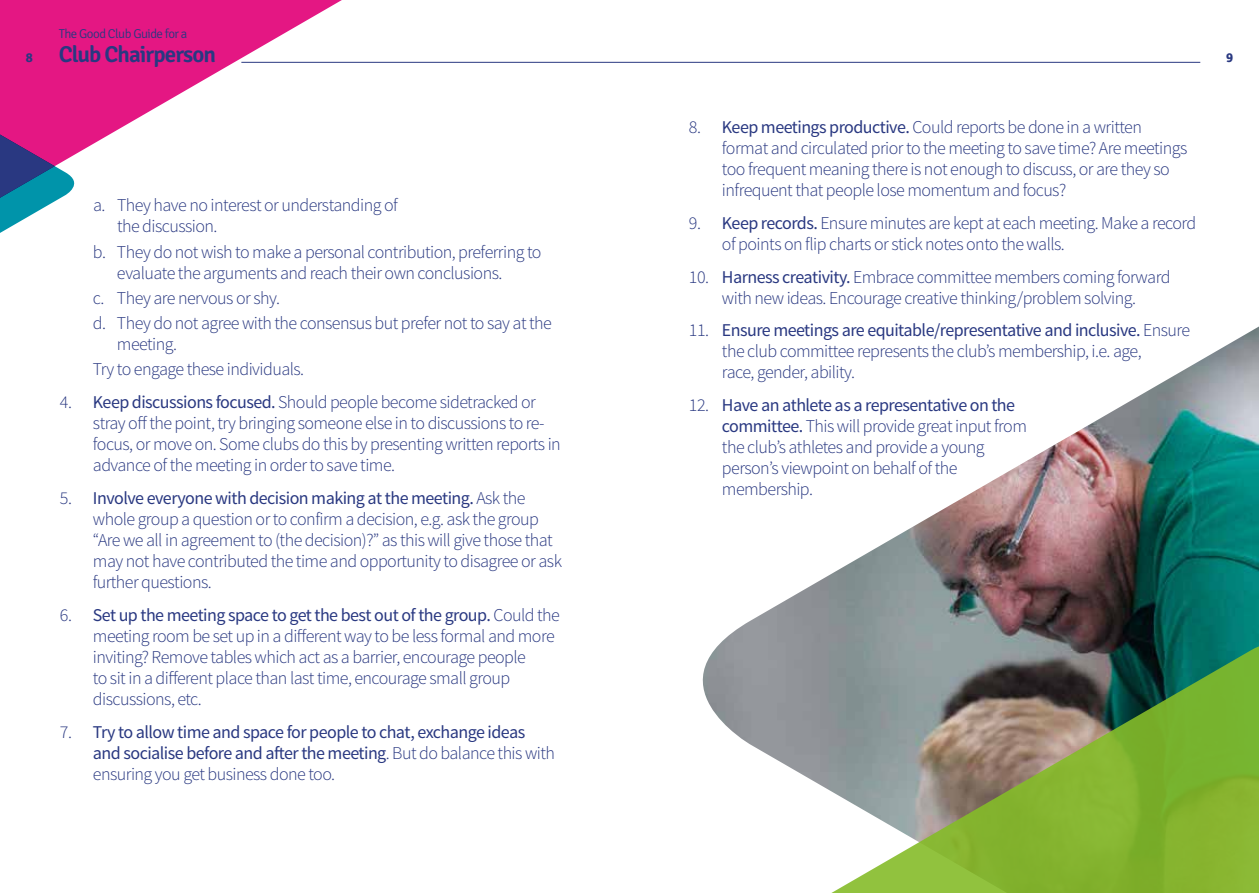
<style>
.page{position:relative;width:1259px;height:893px;background:#fff}
.page>*{position:absolute;margin:0;border:0;box-sizing:border-box;transform-origin:0 0}
.t1{font:600 22.95px "Signika";letter-spacing:-.04em;color:#293881}
.t2{font:300 18px/21px "Source Sans Pro";letter-spacing:-.03em;color:#293881}
.t3{font:18px/21px "Source Sans Pro";letter-spacing:-.03em;color:#293881}
.t4{font:700 13.2px "Signika";color:#293881}
.t5{font:300 12.9px "Signika";letter-spacing:-.04em;color:#293881}
.s1{font-weight:400}
.s2{font-weight:300}
</style>
<div class="page">
<svg style="left:0;top:0;width:528px;height:154px"></svg>
<img style="left:702px;top:326px;width:557px;height:447px">
<svg style="left:799px;top:641px;width:460px;height:252px;background:#85a062"></svg>
<svg style="left:0;top:72px;width:76px;height:161px"></svg>
<hr style="left:241px;top:62px;width:959px;height:1px;background:#293881">
<p class="t5" style="left:59px;top:26px;width:130px">The Good Club Guide for a</p>
<p class="t1" style="left:59px;top:41px;width:159px">Club Chairperson</p>
<p class="t4" style="left:26px;top:50px;width:9px">8</p>
<p class="t4" style="left:1226px;top:50px;width:9px">9</p>
<p class="t2" style="left:117px;top:195px;width:282px;text-indent:-24px">a. They have no interest or understanding of the discussion.</p>
<p class="t2" style="left:117px;top:241px;width:426px;text-indent:-24px">b. They do not wish to make a personal contribution, preferring to evaluate the arguments and reach their own conclusions.</p>
<p class="t2" style="left:93px;top:285px;width:460px;line-height:25.2px">c. They are nervous or shy.<br>d. They do not agree with the consensus but prefer not to say at the</p>
<p class="t2" style="left:93px;top:332px;width:213px;line-height:25.2px;text-indent:24px">meeting.<br>Try to engage these individuals.</p>
<p class="t2" style="left:93px;top:392px;width:469px;text-indent:-33px">4. <span class="s1">Keep discussions focused.</span> Should people become sidetracked or stray off the point, try bringing someone else in to discussions to re&shy;focus, or move on. Some clubs do this by presenting written reports in advance of the meeting in order to save time.</p>
<p class="t2" style="left:93px;top:488px;width:470px;text-indent:-33px">5. <span class="s1">Involve everyone with decision making at the meeting.</span> Ask the whole group a question or to confirm a decision, e.g. ask the group “Are we all in agreement to (the decision)?” as this will give those that may not have contributed the time and opportunity to disagree or ask further questions.</p>
<p class="t2" style="left:93px;top:605px;width:468px;text-indent:-33px">6. <span class="s1">Set up the meeting space to get the best out of the group.</span> Could the meeting room be set up in a different way to be less formal and more inviting? Remove tables which act as a barrier, encourage people<br>to sit in a different place than last time, encourage small group discussions, etc.</p>
<p class="t3" style="left:93px;top:722px;width:463px;text-indent:-33px"><span class="s2">7.</span> Try to allow time and space for people to chat, exchange ideas and socialise before and after the meeting<span class="s2">. But do balance this with ensuring you get business done too.</span></p>
<p class="t2" style="left:722px;top:116px;width:467px;text-indent:-33px">8. <span class="s1">Keep meetings productive.</span> Could reports be done in a written format and circulated prior to the meeting to save time? Are meetings too frequent meaning there is not enough to discuss, or are they so infrequent that people lose momentum and focus?</p>
<p class="t2" style="left:722px;top:212px;width:476px;text-indent:-33px">9. <span class="s1">Keep records.</span> Ensure minutes are kept at each meeting. Make a record of points on flip charts or stick notes onto the walls.</p>
<p class="t2" style="left:689px;top:266px;width:483px;text-align:center">10. <span class="s1">Harness creativity.</span> Embrace committee members coming forward with new ideas. Encourage creative thinking/problem solving.</p>
<p class="t2" style="left:722px;top:320px;width:470px;text-indent:-33px">11. <span class="s1">Ensure meetings are equitable/representative and inclusive.</span> Ensure the club committee represents the club’s membership, i.e. age,<br>race, gender, ability.</p>
<p class="t2" style="left:722px;top:395px;width:306px;text-indent:-33px">12. <span class="s1">Have an athlete as a representative on the committee.</span> This will provide great input from the club’s athletes and provide a young person’s viewpoint on behalf of the membership.</p>
</div>
